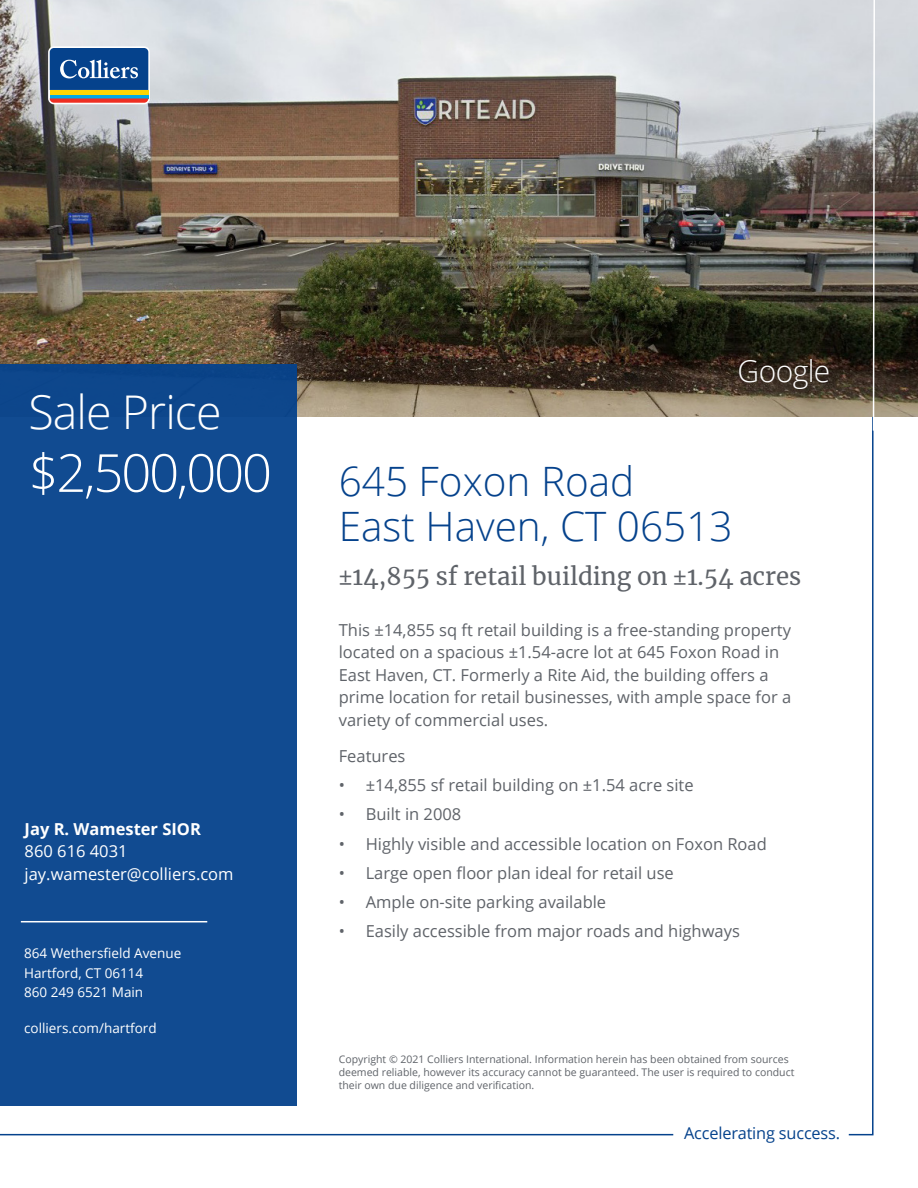
<style>
.page{position:relative;width:918px;height:1188px;background:#fff}
.page>*{position:absolute;margin:0;border:0;box-sizing:border-box;transform-origin:0 0}
.t1{font:300 52.5px "Open Sans";letter-spacing:-.04em;color:#fff}
.t2{font:300 46.5px "Open Sans";letter-spacing:-.02em;color:#fff}
.t3{font:300 40.5px "Open Sans";color:#05428c}
.t4{font:300 30px "Open Sans";letter-spacing:-.02em;color:#fff}
.t5{font:24px "Merriweather";color:#5f6369}
.t6{font:16.5px/22.5px "Open Sans";color:#5f6369}
.t7{font:16.5px "Open Sans";color:#fff}
.t8{font:700 16.5px "Open Sans";color:#fff}
.t9{font:16.35px "Open Sans";letter-spacing:-.01em;color:#05428c}
.t10{font:13.5px "Open Sans";color:#fff}
.t11{font:10.5px/12.6px "Open Sans";color:#5f6369}
.s1{font-family:"Open Sans"}
</style>
<div class="page">
<img style="left:0;top:0;width:918px;height:417px">
<hr style="left:0;top:1134px;width:673px;height:1px;background:#05428c">
<svg style="left:847px;top:0;width:29px;height:1136px"></svg>
<div style="left:0;top:364px;width:297px;height:742px;background:#114b91"></div>
<svg style="left:48px;top:46px;width:102px;height:58px"></svg>
<svg style="left:50px;top:94px;width:98px;height:4px"></svg>
<hr style="left:50px;top:90px;width:98px;height:4px;background:#fed503">
<svg style="left:50px;top:98px;width:98px;height:5px"></svg>
<svg style="left:50px;top:48px;width:98px;height:42px;background:#205698"></svg>
<hr style="left:21px;top:921px;width:186px;height:1px;background:#fff">
<p class="t2" style="left:28px;top:380px;width:195px">Sale Price</p>
<p class="t1" style="left:28px;top:437px;width:245px">$2,500,000</p>
<p class="t8" style="left:25px;top:817px;width:178px">Jay R. Wamester SIOR</p>
<p class="t7" style="left:25px;top:840px;width:104px">860 616 4031</p>
<p class="t7" style="left:25px;top:863px;width:210px">jay.wamester@colliers.com</p>
<p class="t10" style="left:24px;top:944px;width:159px">864 Wethersfield Avenue</p>
<p class="t10" style="left:24px;top:963px;width:121px">Hartford, CT 06114</p>
<p class="t10" style="left:24px;top:983px;width:121px">860 249 6521 Main</p>
<p class="t10" style="left:24px;top:1019px;width:134px">colliers.com/hartford</p>
<p class="t4" style="left:738px;top:350px;width:94px">Google</p>
<p class="t3" style="left:339px;top:454px;width:297px">645 Foxon Road</p>
<p class="t3" style="left:339px;top:499px;width:395px">East Haven, CT 06513</p>
<p class="t5" style="left:339px;top:559px;width:464px"><span class="s1">±</span>14,855 sf retail building on <span class="s1">±</span>1.54 acres</p>
<p class="t6" style="left:339px;top:618px;width:454px">This ±14,855 sq ft retail building is a free-standing property located on a spacious ±1.54-acre lot at 645 Foxon Road in East Haven, CT. Formerly a Rite Aid, the building offers a prime location for retail businesses, with ample space for a variety of commercial uses.</p>
<p class="t6" style="left:339px;top:744px;width:68px">Features</p>
<p class="t6" style="left:339px;top:773px;width:356px">• ±14,855 sf retail building on ±1.54 acre site</p>
<p class="t6" style="left:339px;top:803px;width:124px">• Built in 2008</p>
<p class="t6" style="left:339px;top:832px;width:430px">• Highly visible and accessible location on Foxon Road</p>
<p class="t6" style="left:339px;top:861px;width:337px">• Large open floor plan ideal for retail use</p>
<p class="t6" style="left:339px;top:890px;width:269px">• Ample on-site parking available</p>
<p class="t6" style="left:339px;top:920px;width:403px">• Easily accessible from major roads and highways</p>
<p class="t11" style="left:339px;top:1053px;width:457px">Copyright © 2021 Colliers International. Information herein has been obtained from sources deemed reliable, however its accuracy cannot be guaranteed. The user is required to conduct their own due diligence and verification.</p>
<p class="t9" style="left:684px;top:1122px;width:158px">Accelerating success.</p>
</div>
